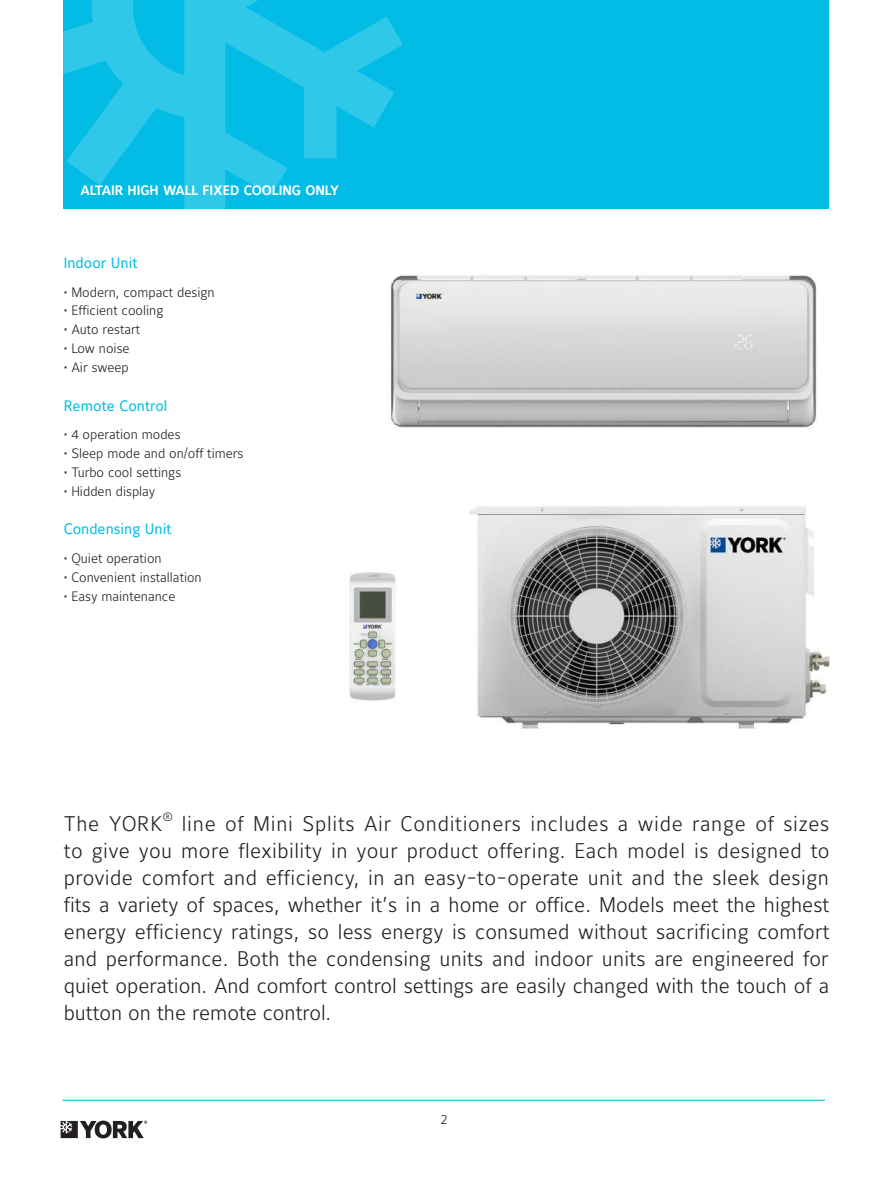
<style>
.page{position:relative;width:893px;height:1191px;background:#fff}
.page>*{position:absolute;margin:0;border:0;box-sizing:border-box;transform-origin:0 0}
.t1{font:21px/27px "Maurea Light Lf";color:#231f20;text-align:justify}
.t2{font:15px "Maurea Regular Lf";color:#02bce5}
.t3{font:13.5px "Maurea Light Lf";color:#231f20}
.t4{font:13.5px "Maurea Bold Lf";color:#fff}
.t5{font:12.3px "Maurea Light Lf";color:#231f20}
</style>
<div class="page">
<div style="left:64px;top:0;width:765px;height:208px;background:#02bce5"></div>
<svg style="left:63px;top:0;width:340px;height:209px"></svg>
<svg style="left:61px;top:1120px;width:86px;height:18px"></svg>
<hr style="left:62px;top:1099px;width:763px;height:1px;background:#02bce5">
<img style="left:470px;top:506px;width:359px;height:222px">
<img style="left:349px;top:572px;width:47px;height:129px">
<img style="left:391px;top:275px;width:426px;height:154px">
<p class="t4" style="left:80px;top:183px;width:260px">ALTAIR HIGH WALL FIXED COOLING ONLY</p>
<p class="t2" style="left:64px;top:254px;width:75px">Indoor Unit</p>
<p class="t3" style="left:64px;top:284px;width:153px">• Modern, compact design</p>
<p class="t3" style="left:64px;top:303px;width:101px">• Efficient cooling</p>
<p class="t3" style="left:64px;top:322px;width:78px">• Auto restart</p>
<p class="t3" style="left:64px;top:341px;width:67px">• Low noise</p>
<p class="t3" style="left:64px;top:359px;width:66px">• Air sweep</p>
<p class="t2" style="left:64px;top:397px;width:105px">Remote Control</p>
<p class="t3" style="left:64px;top:427px;width:118px">• 4 operation modes</p>
<p class="t3" style="left:64px;top:446px;width:181px">• Sleep mode and on/off timers</p>
<p class="t3" style="left:64px;top:464px;width:119px">• Turbo cool settings</p>
<p class="t3" style="left:64px;top:483px;width:93px">• Hidden display</p>
<p class="t2" style="left:64px;top:521px;width:109px">Condensing Unit</p>
<p class="t3" style="left:64px;top:551px;width:99px">• Quiet operation</p>
<p class="t3" style="left:64px;top:569px;width:139px">• Convenient installation</p>
<p class="t3" style="left:64px;top:588px;width:113px">• Easy maintenance</p>
<p class="t1" style="left:64px;top:811px;width:100px">The YORK</p>
<p class="t5" style="left:163px;top:810px;width:11px">®</p>
<p class="t1" style="left:64px;top:811px;width:767px;text-indent:118px">line of Mini Splits Air Conditioners includes a wide range of sizes to give you more flexibility in your product offering. Each model is designed to provide comfort and efficiency, in an easy-to-operate unit and the sleek design fits a variety of spaces, whether it’s in a home or office. Models meet the highest energy efficiency ratings, so less energy is consumed without sacrificing comfort and performance. Both the condensing units and indoor units are engineered for quiet operation. And comfort control settings are easily changed with the touch of a button on the remote control.</p>
<p class="t3" style="left:441px;top:1111px;width:8px">2</p>
</div>
